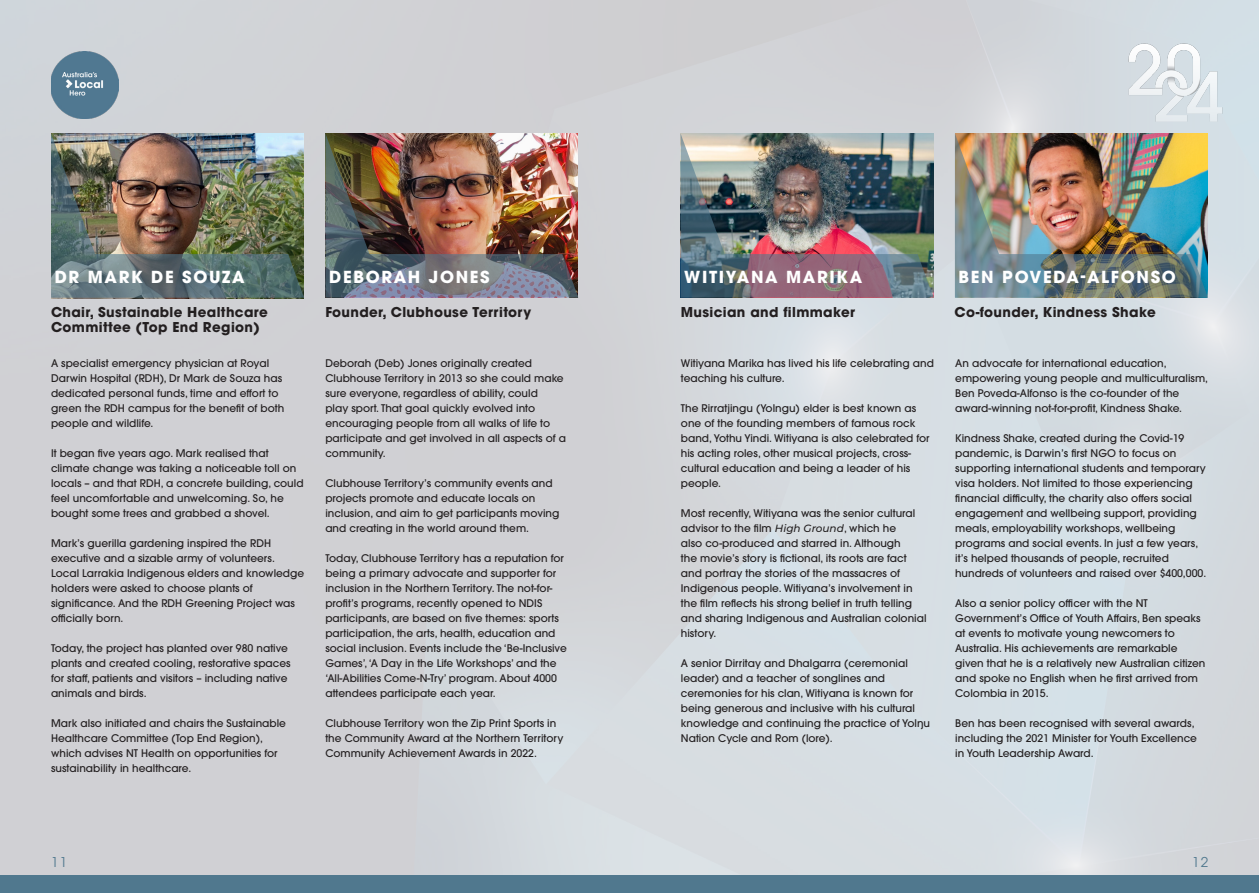
<style>
.page{position:relative;width:1259px;height:893px;background:#fff}
.page>*{position:absolute;margin:0;border:0;box-sizing:border-box;transform-origin:0 0}
.t1{font:700 16.5px "ITC Avant Garde Pro";letter-spacing:.1em;color:#fff}
.t2{font:700 13.5px/15px "ITC Avant Garde Pro";letter-spacing:.025em;color:#231f20}
.t3{font:13.5px "ITC Avant Garde Pro";color:#50788e}
.t4{font:500 10.5px/15px "ITC Avant Garde Pro";color:#231f20}
.s1{font-family:"Montserrat";font-style:italic}
</style>
<div class="page">
<img style="left:0;top:0;width:1259px;height:875px">
<div style="left:0;top:875px;width:1259px;height:18px;background:#50788e"></div>
<img style="left:1124px;top:32px;width:102px;height:101px">
<img style="left:51px;top:51px;width:67px;height:67px">
<img style="left:51px;top:133px;width:253px;height:165px">
<img style="left:325px;top:133px;width:253px;height:165px">
<img style="left:680px;top:133px;width:253px;height:165px">
<img style="left:955px;top:133px;width:253px;height:165px">
<h1 class="t1" style="left:55px;top:266px;width:191px">DR MARK DE SOUZA</h1>
<h1 class="t1" style="left:329px;top:266px;width:162px">DEBORAH JONES</h1>
<h1 class="t1" style="left:684px;top:266px;width:180px">WITIYANA MARIKA</h1>
<h1 class="t1" style="left:958px;top:266px;width:219px">BEN POVEDA-ALFONSO</h1>
<p class="t2" style="left:51px;top:305px;width:218px">Chair, Sustainable Healthcare<br>Committee (Top End Region)</p>
<p class="t2" style="left:325px;top:305px;width:207px">Founder, Clubhouse Territory</p>
<p class="t2" style="left:681px;top:305px;width:176px">Musician and filmmaker</p>
<p class="t2" style="left:954px;top:305px;width:203px">Co-founder, Kindness Shake</p>
<p class="t4" style="left:51px;top:356px;width:235px">A specialist emergency physician at Royal Darwin Hospital (RDH), Dr Mark de Souza has dedicated personal funds, time and effort to green the RDH campus for the benefit of both people and wildlife.</p>
<p class="t4" style="left:51px;top:446px;width:254px">It began five years ago. Mark realised that climate change was taking a noticeable toll on locals – and that RDH, a concrete building, could feel uncomfortable and unwelcoming. So, he bought some trees and grabbed a shovel.</p>
<p class="t4" style="left:51px;top:536px;width:254px">Mark’s guerilla gardening inspired the RDH executive and a sizable army of volunteers.<br>Local Larrakia Indigenous elders and knowledge holders were asked to choose plants of significance. And the RDH Greening Project was officially born.</p>
<p class="t4" style="left:51px;top:641px;width:241px">Today, the project has planted over 980 native plants and created cooling, restorative spaces for staff, patients and visitors – including native animals and birds.</p>
<p class="t4" style="left:51px;top:716px;width:236px">Mark also initiated and chairs the Sustainable Healthcare Committee (Top End Region), which advises NT Health on opportunities for sustainability in healthcare.</p>
<p class="t4" style="left:325px;top:356px;width:242px">Deborah (Deb) Jones originally created Clubhouse Territory in 2013 so she could make sure everyone, regardless of ability, could<br>play sport. That goal quickly evolved into encouraging people from all walks of life to participate and get involved in all aspects of a community.</p>
<p class="t4" style="left:325px;top:476px;width:235px">Clubhouse Territory’s community events and projects promote and educate locals on inclusion, and aim to get participants moving and creating in the world around them.</p>
<p class="t4" style="left:325px;top:551px;width:243px">Today, Clubhouse Territory has a reputation for being a primary advocate and supporter for inclusion in the Northern Territory. The not-for&shy;profit’s programs, recently opened to NDIS participants, are based on five themes: sports participation, the arts, health, education and social inclusion. Events include the ‘Be-Inclusive Games’, ‘A Day in the Life Workshops’ and the ‘All-Abilities Come-N-Try’ program. About 4000 attendees participate each year.</p>
<p class="t4" style="left:325px;top:716px;width:239px">Clubhouse Territory won the Zip Print Sports in the Community Award at the Northern Territory<br>Community Achievement Awards in 2022.</p>
<p class="t4" style="left:681px;top:356px;width:254px">Witiyana Marika has lived his life celebrating and teaching his culture.</p>
<p class="t4" style="left:681px;top:401px;width:250px">The Rirratjingu (Yolngu) elder is best known as one of the founding members of famous rock band, Yothu Yindi. Witiyana is also celebrated for his acting roles, other musical projects, cross&shy;cultural education and being a leader of his people.</p>
<p class="t4" style="left:681px;top:506px;width:247px">Most recently, Witiyana was the senior cultural advisor to the film <span class="s1">High Ground</span>, which he<br>also co-produced and starred in. Although<br>the movie’s story is fictional, its roots are fact and portray the stories of the massacres of Indigenous people. Witiyana’s involvement in the film reflects his strong belief in truth telling and sharing Indigenous and Australian colonial history.</p>
<p class="t4" style="left:681px;top:656px;width:251px">A senior Dirritay and Dhalgarra (ceremonial leader) and a teacher of songlines and ceremonies for his clan, Witiyana is known for being generous and inclusive with his cultural knowledge and continuing the practice of Yolŋu Nation Cycle and Rom (lore).</p>
<p class="t4" style="left:955px;top:356px;width:254px">An advocate for international education, empowering young people and multiculturalism, Ben Poveda-Alfonso is the co-founder of the award-winning not-for-profit, Kindness Shake.</p>
<p class="t4" style="left:955px;top:431px;width:252px">Kindness Shake, created during the Covid-19 pandemic, is Darwin’s first NGO to focus on supporting international students and temporary visa holders. Not limited to those experiencing financial difficulty, the charity also offers social engagement and wellbeing support, providing meals, employability workshops, wellbeing programs and social events. In just a few years, it’s helped thousands of people, recruited hundreds of volunteers and raised over $400,000.</p>
<p class="t4" style="left:955px;top:596px;width:252px">Also a senior policy officer with the NT Government’s Office of Youth Affairs, Ben speaks at events to motivate young newcomers to Australia. His achievements are remarkable given that he is a relatively new Australian citizen and spoke no English when he first arrived from Colombia in 2015.</p>
<p class="t4" style="left:955px;top:716px;width:243px">Ben has been recognised with several awards, including the 2021 Minister for Youth Excellence in Youth Leadership Award.</p>
<p class="t3" style="left:51px;top:854px;width:18px">11</p>
<p class="t3" style="left:1192px;top:854px;width:18px">12</p>
</div>
